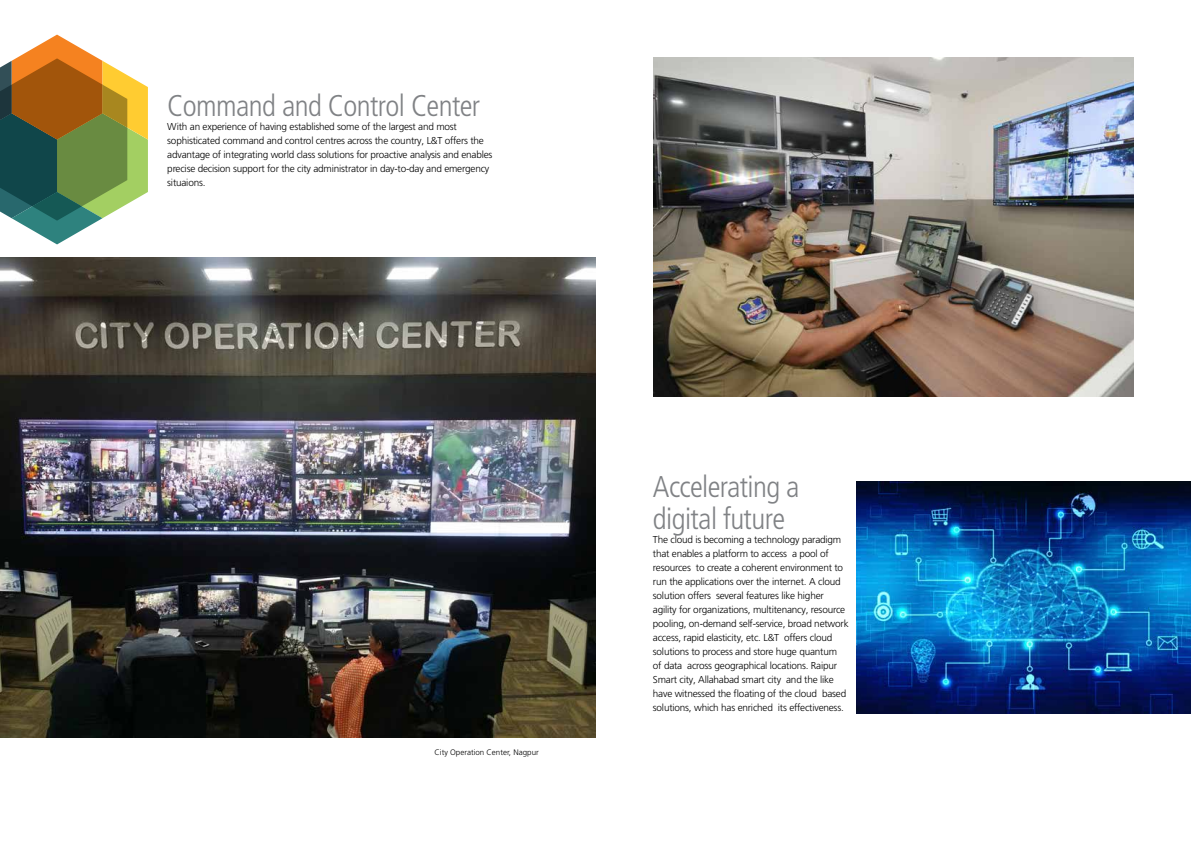
<style>
.page{position:relative;width:1191px;height:842px;background:#fff}
.page>*{position:absolute;margin:0;border:0;box-sizing:border-box;transform-origin:0 0}
.t1{font:300 condensed 30px/32px "Frutiger LT Pro";letter-spacing:-.02em;color:#808285}
.t2{font:300 10px/14px "Frutiger LT Pro";letter-spacing:-.02em;color:#000}
.t3{font:300 8px "Frutiger LT Pro";color:#000}
</style>
<div class="page">
<svg style="left:0;top:35px;width:148px;height:209px"></svg>
<img style="left:0;top:258px;width:595px;height:479px">
<img style="left:653px;top:58px;width:480px;height:339px">
<img style="left:856px;top:482px;width:335px;height:231px">
<h1 class="t1" style="left:167px;top:89px;width:314px">Command and Control Center</h1>
<p class="t2" style="left:167px;top:119px;width:326px">With an experience of having established some of the largest and most sophisticated command and control centres across the country, L&amp;T offers the advantage of integrating world class solutions for proactive analysis and enables precise decision support for the city administrator in day-to-day and emergency situaions.</p>
<p class="t3" style="left:434px;top:748px;width:106px">City Operation Center, Nagpur</p>
<h1 class="t1" style="left:653px;top:471px;width:148px">Accelerating a digital future</h1>
<p class="t2" style="left:653px;top:532px;width:197px">The cloud is becoming a technology paradigm that enables a platform to access a pool of resources to create a coherent environment to run the applications over the internet. A cloud solution offers several features like higher agility for organizations, multitenancy, resource pooling, on-demand self-service, broad network access, rapid elasticity, etc. L&amp;T offers cloud solutions to process and store huge quantum<br>of data across geographical locations. Raipur Smart city, Allahabad smart city and the like have witnessed the floating of the cloud based solutions, which has enriched its effectiveness.</p>
</div>
